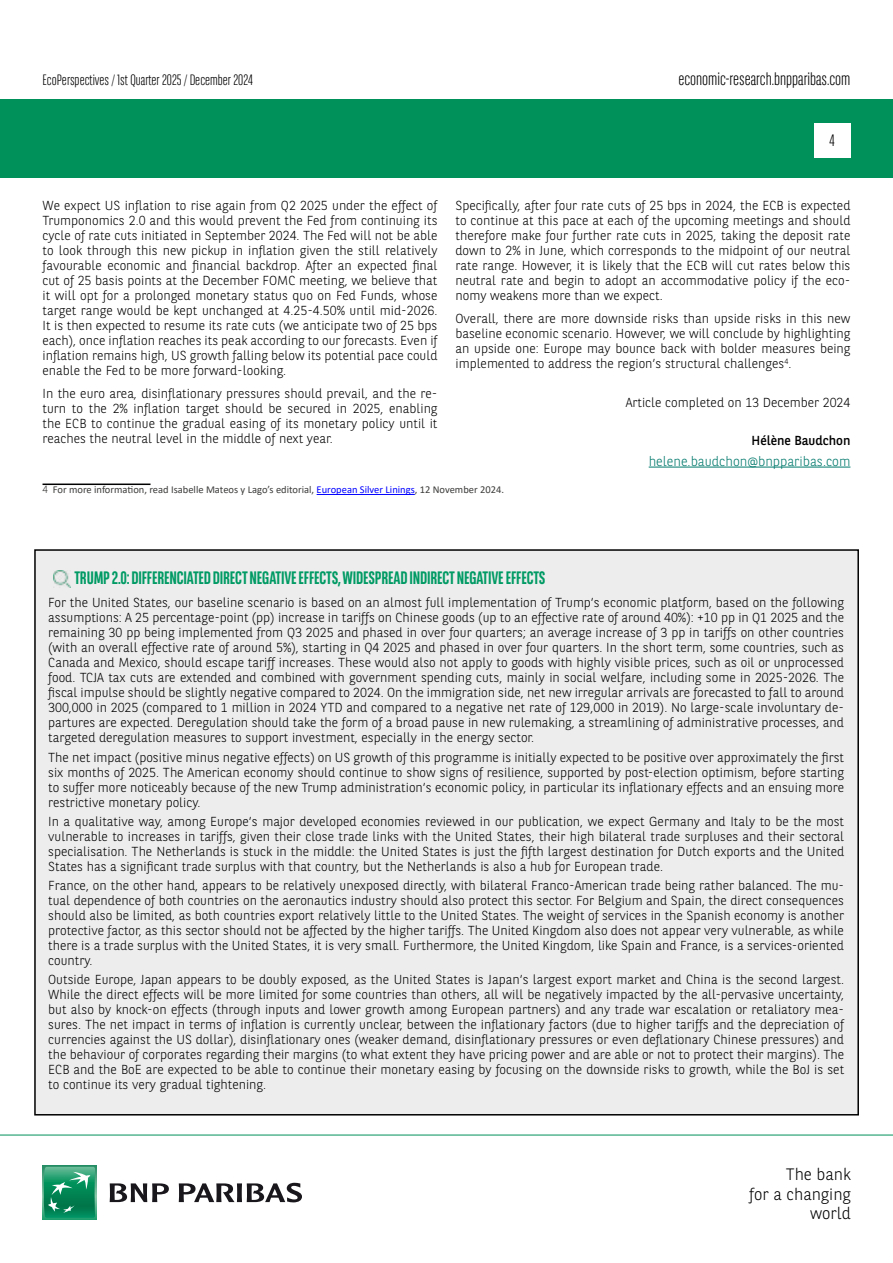
<style>
.page{position:relative;width:893px;height:1263px;background:#fff}
.page>*{position:absolute;margin:0;border:0;box-sizing:border-box;transform-origin:0 0}
.t1{font:700 18px "BNPP Sans Condensed";letter-spacing:-.01em;color:#009a64}
.t2{font:300 18px "BNPP Sans Condensed";color:#000}
.t3{font:300 16.5px/19.8px "BNPP Sans";color:#000;text-align:right}
.t4{font:300 16.5px "BNPP Sans Condensed";color:#000}
.t5{font:300 15px "BNPP Sans Condensed";color:#000}
.t6{font:300 13.5px "BNPP Sans";color:#00796c}
.t7{font:300 13.05px/15px "BNPP Sans";color:#000;text-align:justify}
.t8{font:13.05px "BNPP Sans";color:#000}
.t9{font:10.5px "Calibri";color:#3c3c3b}
.s1{font-family:"BNPP Sans";font-weight:300}
.s2{color:#00f}
</style>
<div class="page">
<div style="left:1px;top:99px;width:892px;height:78px;background:#00915b"></div>
<svg style="left:43px;top:1166px;width:53px;height:53px"></svg>
<svg style="left:44px;top:1167px;width:51px;height:51px;background:#26996e"></svg>
<svg style="left:110px;top:1183px;width:59px;height:19px"></svg>
<svg style="left:179px;top:1183px;width:123px;height:19px"></svg>
<hr style="left:0;top:1135px;width:893px;height:1px;background:#00915b">
<div style="left:814px;top:123px;width:36px;height:34px;background:#fff"></div>
<div style="left:35px;top:550px;width:823px;height:565px;background:#ededed"></div>
<img style="left:53px;top:570px;width:17px;height:17px">
<hr style="left:43px;top:483px;width:108px;height:2px;background:#000">
<hr style="left:317px;top:494px;width:98px;height:1px;background:#00f">
<hr style="left:649px;top:467px;width:201px;height:1px;background:#00796c">
<p class="t5" style="left:43px;top:70px;width:212px">EcoPerspectives / 1st Quarter 2025 / December 2024</p>
<h1 class="t2" style="left:678px;top:67px;width:174px">economic-research.bnpparibas.com</h1>
<p class="t4" style="left:830px;top:130px;width:7px">4</p>
<p class="t7" style="left:43px;top:197px;width:396px">We expect US inflation to rise again from Q2 2025 under the effect of Trumponomics 2.0 and this would prevent the Fed from continuing its cycle of rate cuts initiated in September 2024. The Fed will not be able to look through this new pickup in inflation given the still relatively favourable economic and financial backdrop. After an expected final cut of 25 basis points at the December FOMC meeting, we believe that it will opt for a prolonged monetary status quo on Fed Funds, whose target range would be kept unchanged at 4.25-4.50% until mid-2026.<br>It is then expected to resume its rate cuts (we anticipate two of 25 bps each), once inflation reaches its peak according to our forecasts. Even if inflation remains high, US growth falling below its potential pace could enable the Fed to be more forward-looking.</p>
<p class="t7" style="left:43px;top:385px;width:396px">In the euro area, disinflationary pressures should prevail, and the re&shy;turn to the 2% inflation target should be secured in 2025, enabling the ECB to continue the gradual easing of its monetary policy until it reaches the neutral level in the middle of next year.</p>
<p class="t9" style="left:43px;top:482px;width:463px"><span class="s1">4</span> For more information, read Isabelle Mateos y Lago’s editorial, <span class="s2">European Silver Linings</span>, 12 November 2024.</p>
<p class="t7" style="left:455px;top:197px;width:396px">Specifically, after four rate cuts of 25 bps in 2024, the ECB is expected to continue at this pace at each of the upcoming meetings and should therefore make four further rate cuts in 2025, taking the deposit rate down to 2% in June, which corresponds to the midpoint of our neutral rate range. However, it is likely that the ECB will cut rates below this neutral rate and begin to adopt an accommodative policy if the eco&shy;nomy weakens more than we expect.</p>
<p class="t7" style="left:455px;top:311px;width:396px">Overall, there are more downside risks than upside risks in this new baseline economic scenario. However, we will conclude by highlighting an upside one: Europe may bounce back with bolder measures being implemented to address the region’s structural challenges<sup>4</sup>.</p>
<p class="t7" style="left:626px;top:394px;width:226px">Article completed on 13 December 2024</p>
<p class="t8" style="left:752px;top:432px;width:100px">Hélène Baudchon</p>
<p class="t6" style="left:649px;top:452px;width:203px">helene.baudchon@bnpparibas.com</p>
<h1 class="t1" style="left:74px;top:567px;width:472px">TRUMP 2.0: DIFFERENCIATED DIRECT NEGATIVE EFFECTS, WIDESPREAD INDIRECT NEGATIVE EFFECTS</h1>
<p class="t7" style="left:48px;top:595px;width:797px">For the United States, our baseline scenario is based on an almost full implementation of Trump’s economic platform, based on the following assumptions: A 25 percentage-point (pp) increase in tariffs on Chinese goods (up to an effective rate of around 40%): +10 pp in Q1 2025 and the remaining 30 pp being implemented from Q3 2025 and phased in over four quarters; an average increase of 3 pp in tariffs on other countries (with an overall effective rate of around 5%), starting in Q4 2025 and phased in over four quarters. In the short term, some countries, such as Canada and Mexico, should escape tariff increases. These would also not apply to goods with highly visible prices, such as oil or unprocessed food. TCJA tax cuts are extended and combined with government spending cuts, mainly in social welfare, including some in 2025-2026. The fiscal impulse should be slightly negative compared to 2024. On the immigration side, net new irregular arrivals are forecasted to fall to around 300,000 in 2025 (compared to 1 million in 2024 YTD and compared to a negative net rate of 129,000 in 2019). No large-scale involuntary de&shy;partures are expected. Deregulation should take the form of a broad pause in new rulemaking, a streamlining of administrative processes, and targeted deregulation measures to support investment, especially in the energy sector.</p>
<p class="t7" style="left:48px;top:749px;width:797px">The net impact (positive minus negative effects) on US growth of this programme is initially expected to be positive over approximately the first six months of 2025. The American economy should continue to show signs of resilience, supported by post-election optimism, before starting to suffer more noticeably because of the new Trump administration’s economic policy, in particular its inflationary effects and an ensuing more restrictive monetary policy.</p>
<p class="t7" style="left:48px;top:813px;width:797px">In a qualitative way, among Europe’s major developed economies reviewed in our publication, we expect Germany and Italy to be the most vulnerable to increases in tariffs, given their close trade links with the United States, their high bilateral trade surpluses and their sectoral specialisation. The Netherlands is stuck in the middle: the United States is just the fifth largest destination for Dutch exports and the United States has a significant trade surplus with that country, but the Netherlands is also a hub for European trade.</p>
<p class="t7" style="left:48px;top:877px;width:797px">France, on the other hand, appears to be relatively unexposed directly, with bilateral Franco-American trade being rather balanced. The mu&shy;tual dependence of both countries on the aeronautics industry should also protect this sector. For Belgium and Spain, the direct consequences should also be limited, as both countries export relatively little to the United States. The weight of services in the Spanish economy is another protective factor, as this sector should not be affected by the higher tariffs. The United Kingdom also does not appear very vulnerable, as while there is a trade surplus with the United States, it is very small. Furthermore, the United Kingdom, like Spain and France, is a services-oriented country.</p>
<p class="t7" style="left:48px;top:972px;width:797px">Outside Europe, Japan appears to be doubly exposed, as the United States is Japan’s largest export market and China is the second largest.<br>While the direct effects will be more limited for some countries than others, all will be negatively impacted by the all-pervasive uncertainty, but also by knock-on effects (through inputs and lower growth among European partners) and any trade war escalation or retaliatory mea&shy;sures. The net impact in terms of inflation is currently unclear, between the inflationary factors (due to higher tariffs and the depreciation of currencies against the US dollar), disinflationary ones (weaker demand, disinflationary pressures or even deflationary Chinese pressures) and the behaviour of corporates regarding their margins (to what extent they have pricing power and are able or not to protect their margins). The ECB and the BoE are expected to be able to continue their monetary easing by focusing on the downside risks to growth, while the BoJ is set to continue its very gradual tightening.</p>
<p class="t3" style="left:749px;top:1163px;width:103px">The bank<br>for a changing world</p>
</div>
